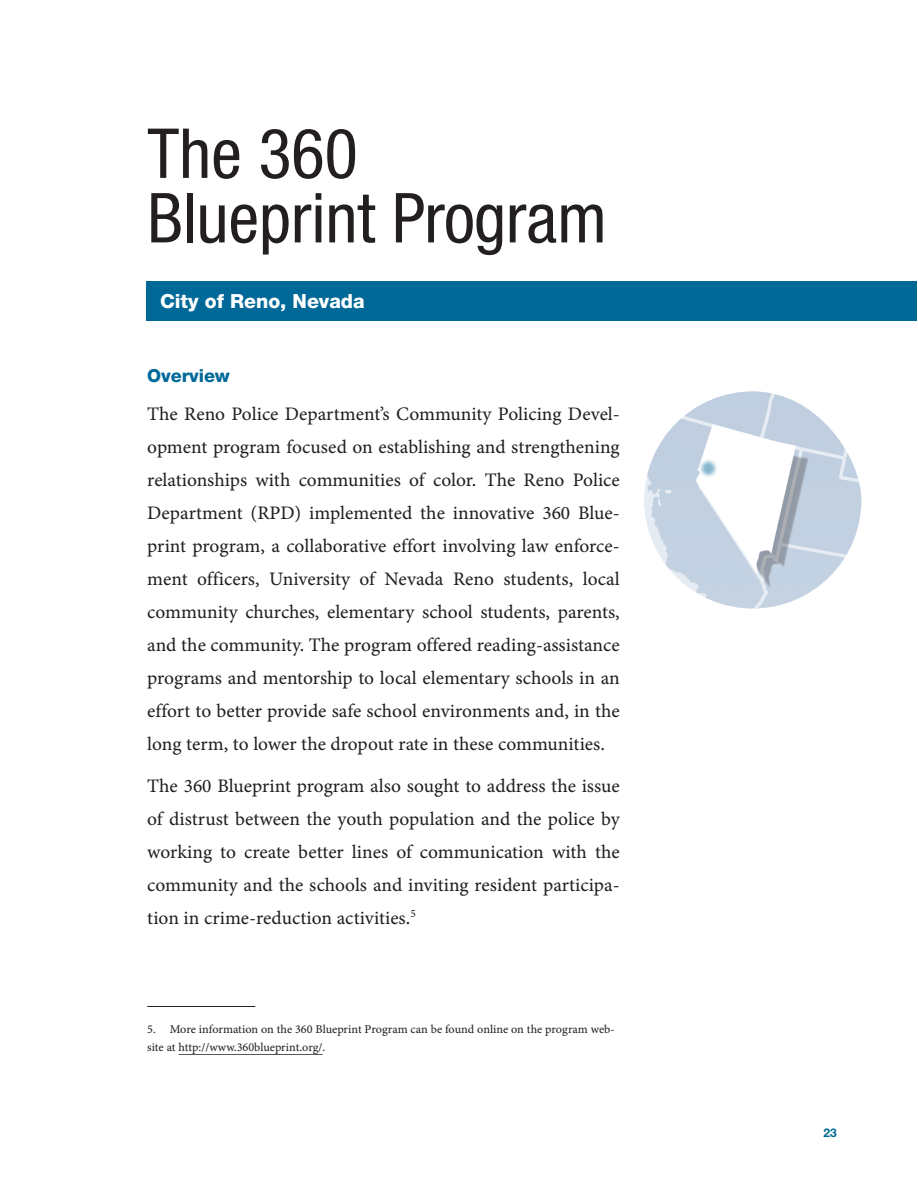
<style>
.page{position:relative;width:918px;height:1188px;background:#fff}
.page>*{position:absolute;margin:0;border:0;box-sizing:border-box;transform-origin:0 0}
.t1{font:condensed 69px/64.5px "Helvetica Neue LT Std";color:#231f20}
.t2{font:800 19.5px "Helvetica Neue LT Std";color:#fff}
.t3{font:19.2px/33px "Minion Pro Capt";color:#231f20;text-align:justify}
.t4{font:800 18px "Helvetica Neue LT Std";letter-spacing:-.005em;color:#006998}
.t5{font:12px/18px "Minion Pro Capt";letter-spacing:-.005em;color:#231f20}
.t6{font:700 12px "Helvetica Neue LT Std";color:#006998}
</style>
<div class="page">
<img style="left:646px;top:391px;width:204px;height:218px">
<div style="left:147px;top:281px;width:770px;height:40px;background:#006998"></div>
<hr style="left:147px;top:1006px;width:108px;height:1px;background:#231f20">
<hr style="left:179px;top:1054px;width:144px;height:1px;background:#57585a">
<div style="left:698px;top:458px;width:20px;height:21px;background:#006998;opacity:.53"></div>
<div style="left:700px;top:461px;width:15px;height:15px;background:#fff"></div>
<svg style="left:700px;top:461px;width:15px;height:11px"></svg>
<div style="left:701px;top:465px;width:14px;height:11px;background:#231f20;opacity:.15"></div>
<h2 class="t1" style="left:147px;top:121px;width:461px">The 360<br>Blueprint Program</h2>
<h2 class="t2" style="left:160px;top:290px;width:206px">City of Reno, Nevada</h2>
<h3 class="t4" style="left:147px;top:365px;width:84px">Overview</h3>
<p class="t3" style="left:147px;top:397px;width:474px">The Reno Police Department’s Community Policing Devel&shy;opment program focused on establishing and strengthening relationships with communities of color. The Reno Police Department (RPD) implemented the innovative 360 Blue&shy;print program, a collaborative effort involving law enforce&shy;ment officers, University of Nevada Reno students, local community churches, elementary school students, parents, and the community. The program offered reading-assistance programs and mentorship to local elementary schools in an effort to better provide safe school environments and, in the long term, to lower the dropout rate in these communities.</p>
<p class="t3" style="left:147px;top:769px;width:474px">The 360 Blueprint program also sought to address the issue of distrust between the youth population and the police by working to create better lines of communication with the community and the schools and inviting resident participa&shy;tion in crime-reduction activities.<sup>5</sup></p>
<p class="t5" style="left:147px;top:1021px;width:469px">5. More information on the 360 Blueprint Program can be found online on the program web&shy;site at http://www.360blueprint.org/.</p>
<p class="t6" style="left:824px;top:1126px;width:15px">23</p>
</div>
